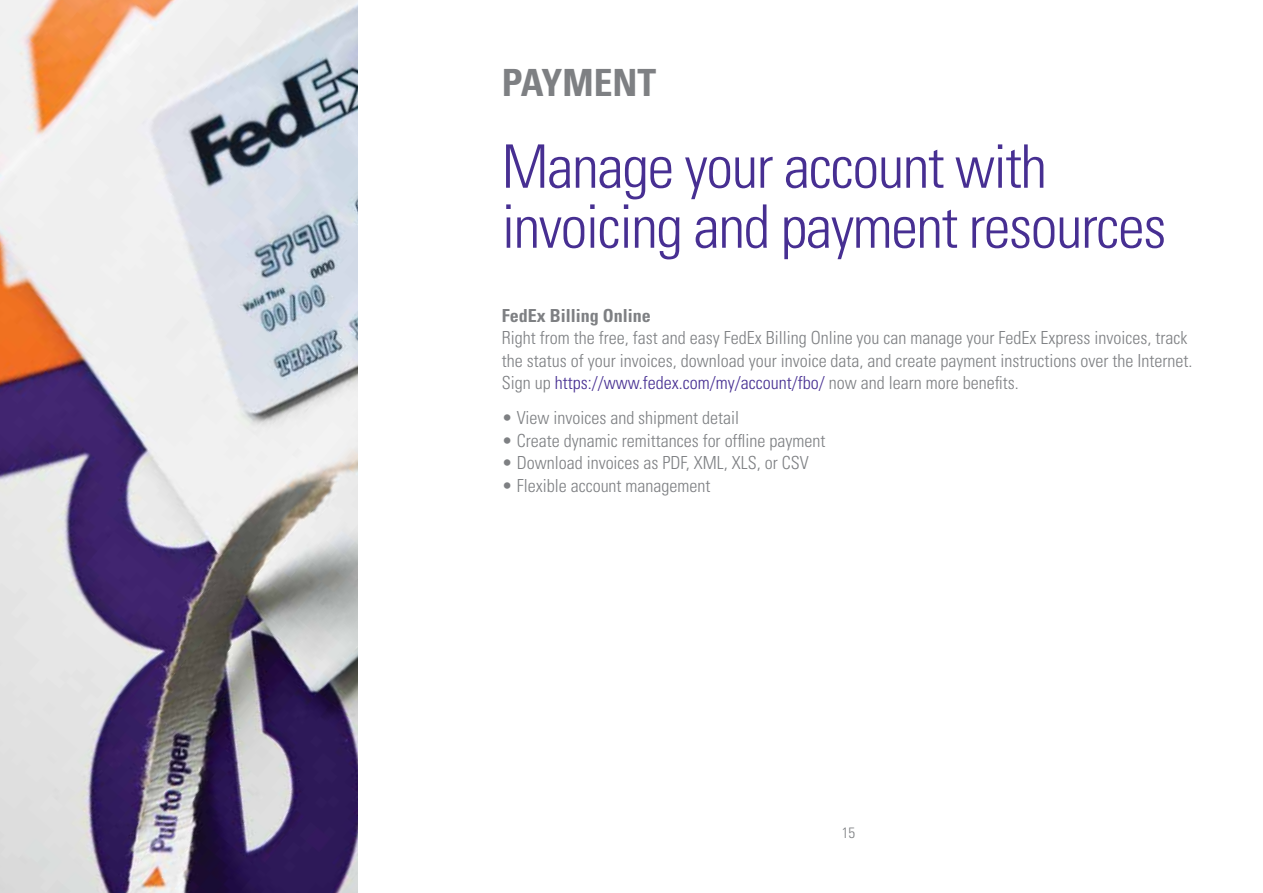
<style>
.page{position:relative;width:1263px;height:893px;background:#fff}
.page>*{position:absolute;margin:0;border:0;box-sizing:border-box;transform-origin:0 0}
.t1{font:300 condensed 60px/60px "Univers";letter-spacing:-.025em;color:#472f92}
.t2{font:700 condensed 37.5px "Univers";color:#7e8083}
.t3{font:300 condensed 18px/22.5px "Univers";color:#7e8083}
.t4{font:700 condensed 18px "Univers";color:#7e8083}
.t5{font:300 condensed 15px "Univers";color:#7e8083}
.s1{color:#472f92}
</style>
<div class="page">
<img style="left:0;top:0;width:357px;height:893px">
<h2 class="t2" style="left:502px;top:60px;width:86px">PAYMEN</h2>
<h2 class="t2" style="left:637px;top:60px;width:20px">T</h2>
<h1 class="t1" style="left:502px;top:137px;width:666px">Manage your account with invoicing and payment resources</h1>
<p class="t4" style="left:502px;top:304px;width:151px">FedEx Billing Online</p>
<p class="t3" style="left:502px;top:327px;width:692px">Right from the free, fast and easy FedEx Billing Online you can manage your FedEx Express invoices, track the status of your invoices, download your invoice data, and create payment instructions over the Internet.<br>Sign up <span class="s1">https://www.fedex.com/my/account/fbo/</span> now and learn more benefits.</p>
<p class="t3" style="left:502px;top:407px;width:239px">• View invoices and shipment detail</p>
<p class="t3" style="left:502px;top:429px;width:325px">• Create dynamic remittances for offline payment</p>
<p class="t3" style="left:502px;top:452px;width:309px">• Download invoices as PDF, XML, XLS, or CSV</p>
<p class="t3" style="left:502px;top:474px;width:210px">• Flexible account management</p>
<p class="t5" style="left:842px;top:824px;width:15px">15</p>
</div>
